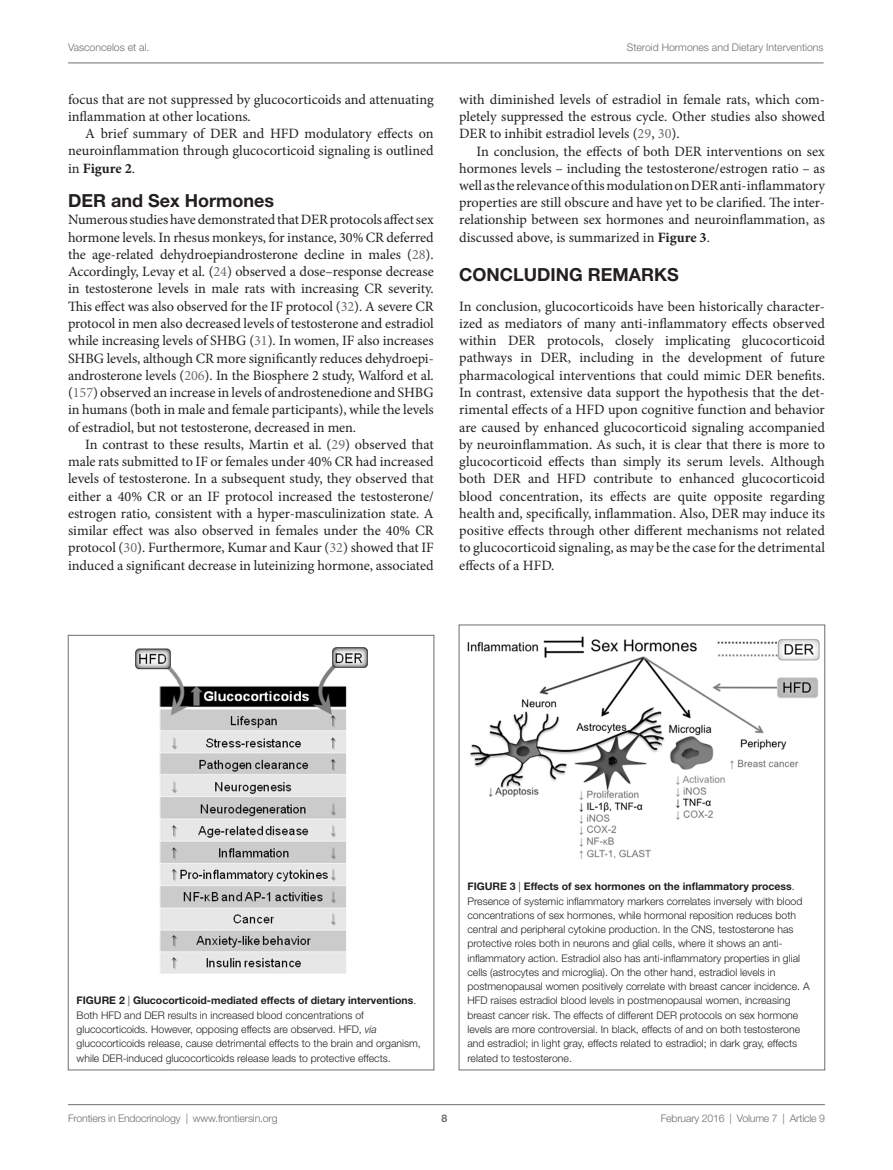
<style>
.page{position:relative;width:893px;height:1170px;background:#fff}
.page>*{position:absolute;margin:0;border:0;box-sizing:border-box;transform-origin:0 0}
.t1{font:700 18px "Helvetica Neue LT Std";color:#231f20}
.t2{font:14.25px/17.2px "Minion Pro";color:#231f20;text-align:justify}
.t3{font:300 10.5px/14.2px "Helvetica Neue LT Std";color:#231f20}
.t4{font:300 10.5px "Helvetica Neue LT Std";letter-spacing:-.015em;color:#6c6d70}
.t5{font:700 10.5px "Helvetica Neue LT Std";color:#6c6d70}
.s1{font-weight:700}
.s2{color:#6c6d70}
.s3{font-style:italic}
</style>
<div class="page">
<hr style="left:68px;top:1104px;width:757px;height:1px;background:#6c6d70">
<hr style="left:68px;top:63px;width:756px;height:1px;background:#6c6d70">
<img style="left:135px;top:647px;width:233px;height:327px">
<div style="left:68px;top:635px;width:366px;height:435px;border:1px solid #6c6d70"></div>
<img style="left:467px;top:636px;width:353px;height:224px">
<p class="t4" style="left:68px;top:41px;width:83px">Vasconcelos et al.</p>
<p class="t4" style="left:627px;top:41px;width:198px">Steroid Hormones and Dietary Interventions</p>
<p class="t2" style="left:68px;top:90px;width:367px">focus that are not suppressed by glucocorticoids and attenuating inflammation at other locations.</p>
<p class="t2" style="left:68px;top:125px;width:367px;text-indent:17px">A brief summary of DER and HFD modulatory effects on neuroinflammation through glucocorticoid signaling is outlined in <span class="s1">Figure 2</span>.</p>
<p class="t1" style="left:68px;top:189px;width:208px">DER and Sex Hormones</p>
<p class="t2" style="left:68px;top:211px;width:367px">Numerous studies have demonstrated that DER protocols affect sex hormone levels. In rhesus monkeys, for instance, 30% CR deferred the age-related dehydroepiandrosterone decline in males (<span class="s2">28</span>).<br>Accordingly, Levay et al. (<span class="s2">24</span>) observed a dose–response decrease in testosterone levels in male rats with increasing CR severity.<br>This effect was also observed for the IF protocol (<span class="s2">32</span>). A severe CR protocol in men also decreased levels of testosterone and estradiol while increasing levels of SHBG (<span class="s2">31</span>). In women, IF also increases SHBG levels, although CR more significantly reduces dehydroepi&shy;androsterone levels (<span class="s2">206</span>). In the Biosphere 2 study, Walford et al. (<span class="s2">157</span>) observed an increase in levels of androstenedione and SHBG in humans (both in male and female participants), while the levels of estradiol, but not testosterone, decreased in men.</p>
<p class="t2" style="left:68px;top:435px;width:367px;text-indent:17px">In contrast to these results, Martin et al. (<span class="s2">29</span>) observed that male rats submitted to IF or females under 40% CR had increased levels of testosterone. In a subsequent study, they observed that either a 40% CR or an IF protocol increased the testosterone/ estrogen ratio, consistent with a hyper-masculinization state. A similar effect was also observed in females under the 40% CR protocol (<span class="s2">30</span>). Furthermore, Kumar and Kaur (<span class="s2">32</span>) showed that IF induced a significant decrease in luteinizing hormone, associated</p>
<p class="t2" style="left:459px;top:91px;width:367px">with diminished levels of estradiol in female rats, which com&shy;pletely suppressed the estrous cycle. Other studies also showed DER to inhibit estradiol levels (<span class="s2">29</span>, <span class="s2">30</span>).</p>
<p class="t2" style="left:459px;top:142px;width:367px;text-indent:17px">In conclusion, the effects of both DER interventions on sex hormones levels – including the testosterone/estrogen ratio – as well as the relevance of this modulation on DER anti-inflammatory properties are still obscure and have yet to be clarified. The inter&shy;relationship between sex hormones and neuroinflammation, as discussed above, is summarized in <span class="s1">Figure 3</span>.</p>
<p class="t1" style="left:459px;top:263px;width:221px">CONCLUDING REMARKS</p>
<p class="t2" style="left:459px;top:297px;width:367px">In conclusion, glucocorticoids have been historically character&shy;ized as mediators of many anti-inflammatory effects observed within DER protocols, closely implicating glucocorticoid pathways in DER, including in the development of future pharmacological interventions that could mimic DER benefits.<br>In contrast, extensive data support the hypothesis that the det&shy;rimental effects of a HFD upon cognitive function and behavior are caused by enhanced glucocorticoid signaling accompanied by neuroinflammation. As such, it is clear that there is more to glucocorticoid effects than simply its serum levels. Although both DER and HFD contribute to enhanced glucocorticoid blood concentration, its effects are quite opposite regarding health and, specifically, inflammation. Also, DER may induce its positive effects through other different mechanisms not related to glucocorticoid signaling, as may be the case for the detrimental effects of a HFD.</p>
<p class="t3" style="left:77px;top:993px;width:346px"><span class="s1">FIGURE 2</span> | <span class="s1">Glucocorticoid-mediated effects of dietary interventions</span>.<br>Both HFD and DER results in increased blood concentrations of glucocorticoids. However, opposing effects are observed. HFD, <span class="s3">via </span>glucocorticoids release, cause detrimental effects to the brain and organism, while DER-induced glucocorticoids release leads to protective effects.</p>
<p class="t3" style="left:467px;top:879px;width:344px"><span class="s1">FIGURE 3</span> | <span class="s1">Effects of sex hormones on the inflammatory process</span>.<br>Presence of systemic inflammatory markers correlates inversely with blood concentrations of sex hormones, while hormonal reposition reduces both central and peripheral cytokine production. In the CNS, testosterone has protective roles both in neurons and glial cells, where it shows an anti&shy;inflammatory action. Estradiol also has anti-inflammatory properties in glial cells (astrocytes and microglia). On the other hand, estradiol levels in postmenopausal women positively correlate with breast cancer incidence. A HFD raises estradiol blood levels in postmenopausal women, increasing breast cancer risk. The effects of different DER protocols on sex hormone levels are more controversial. In black, effects of and on both testosterone and estradiol; in light gray, effects related to estradiol; in dark gray, effects related to testosterone.</p>
<p class="t4" style="left:68px;top:1111px;width:211px">Frontiers in Endocrinology | www.frontiersin.org</p>
<p class="t5" style="left:441px;top:1111px;width:7px">8</p>
<p class="t4" style="left:661px;top:1111px;width:166px">February 2016 | Volume 7 | Article 9</p>
</div>
